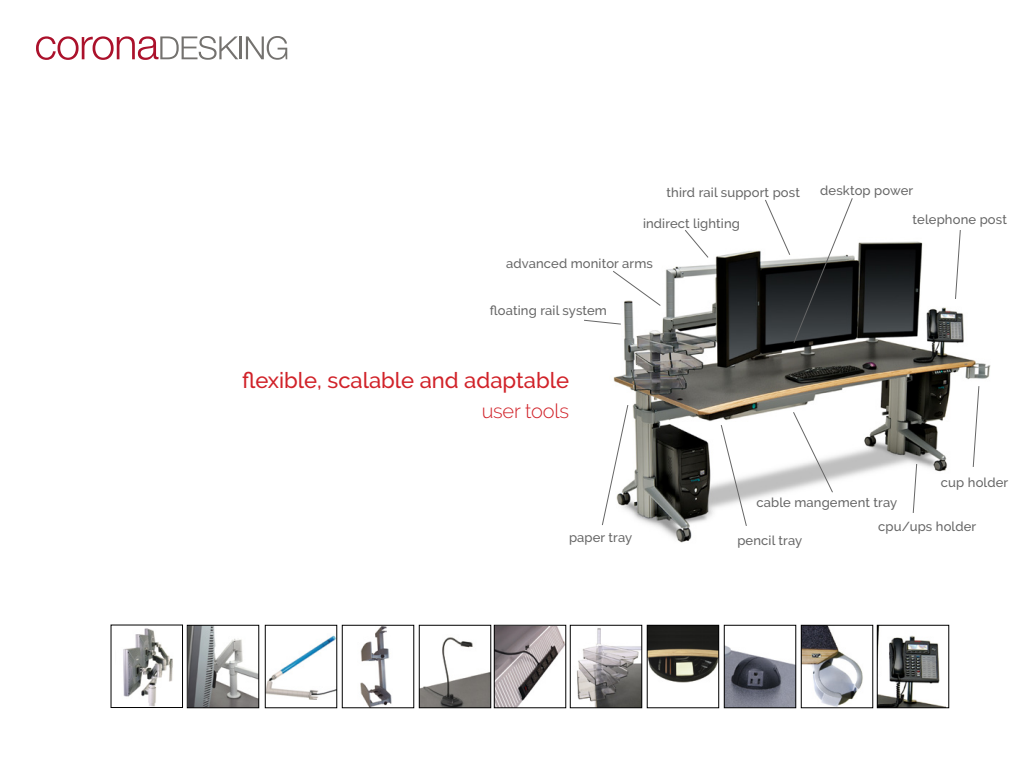
<style>
.page{position:relative;width:1024px;height:768px;background:#fff}
.page>*{position:absolute;margin:0;border:0;box-sizing:border-box;transform-origin:0 0}
.t1{font:500 22px "Raleway";color:#d12229}
.t2{font:300 20px "Raleway";letter-spacing:-.01em;color:#d12229}
.t3{font:500 13px/24px "Raleway";letter-spacing:.01em;color:#666}
</style>
<div class="page">
<img style="left:613px;top:241px;width:378px;height:302px">
<svg style="left:584px;top:320px;width:37px;height:5px"></svg>
<svg style="left:613px;top:271px;width:48px;height:35px"></svg>
<svg style="left:684px;top:230px;width:25px;height:28px"></svg>
<svg style="left:955px;top:230px;width:6px;height:69px"></svg>
<svg style="left:973px;top:386px;width:6px;height:81px"></svg>
<svg style="left:913px;top:463px;width:4px;height:51px"></svg>
<svg style="left:793px;top:412px;width:40px;height:81px"></svg>
<svg style="left:721px;top:424px;width:26px;height:103px"></svg>
<svg style="left:602px;top:404px;width:26px;height:122px"></svg>
<svg style="left:765px;top:198px;width:88px;height:145px"></svg>
<img style="left:123px;top:628px;width:50px;height:78px">
<div style="left:111px;top:625px;width:72px;height:83px;border:1px solid #000"></div>
<img style="left:189px;top:627px;width:68px;height:79px">
<div style="left:187px;top:625px;width:72px;height:83px;border:1px solid #000"></div>
<img style="left:267px;top:635px;width:68px;height:65px">
<div style="left:265px;top:625px;width:72px;height:83px;border:1px solid #000"></div>
<img style="left:360px;top:627px;width:32px;height:79px">
<div style="left:342px;top:625px;width:72px;height:83px;border:1px solid #000"></div>
<img style="left:421px;top:637px;width:68px;height:69px">
<div style="left:419px;top:625px;width:72px;height:83px;border:1px solid #000"></div>
<img style="left:496px;top:627px;width:68px;height:79px">
<div style="left:494px;top:625px;width:72px;height:83px;border:1px solid #000"></div>
<img style="left:576px;top:628px;width:64px;height:78px">
<div style="left:570px;top:625px;width:72px;height:83px;border:1px solid #000"></div>
<img style="left:649px;top:627px;width:68px;height:56px">
<div style="left:647px;top:625px;width:72px;height:83px;border:1px solid #000"></div>
<img style="left:726px;top:646px;width:68px;height:60px">
<div style="left:724px;top:625px;width:72px;height:83px;border:1px solid #000"></div>
<img style="left:803px;top:627px;width:60px;height:79px">
<div style="left:801px;top:625px;width:72px;height:83px;border:1px solid #000"></div>
<img style="left:879px;top:627px;width:63px;height:79px">
<div style="left:877px;top:625px;width:72px;height:83px;border:1px solid #000"></div>
<svg style="left:36px;top:36px;width:202px;height:24px"></svg>
<hr style="left:240px;top:36px;width:2px;height:23px;background:#74726f">
<svg style="left:246px;top:36px;width:41px;height:24px"></svg>
<p class="t3" style="left:667px;top:181px;width:135px">third rail support post</p>
<p class="t3" style="left:643px;top:212px;width:98px">indirect lighting</p>
<p class="t3" style="left:506px;top:252px;width:148px">advanced monitor arms</p>
<p class="t3" style="left:490px;top:299px;width:119px">floating rail system</p>
<p class="t3" style="left:820px;top:179px;width:95px">desktop power</p>
<p class="t3" style="left:913px;top:208px;width:96px">telephone post</p>
<h1 class="t1" style="left:242px;top:367px;width:328px">flexible, scalable and adaptable</h1>
<h2 class="t2" style="left:482px;top:399px;width:89px">user tools</h2>
<p class="t3" style="left:941px;top:471px;width:69px">cup holder</p>
<p class="t3" style="left:878px;top:491px;width:100px;text-indent:-122px">cable mangement tray<br>cpu/ups holder</p>
<p class="t3" style="left:569px;top:526px;width:65px">paper tray</p>
<p class="t3" style="left:737px;top:529px;width:66px">pencil tray</p>
</div>
